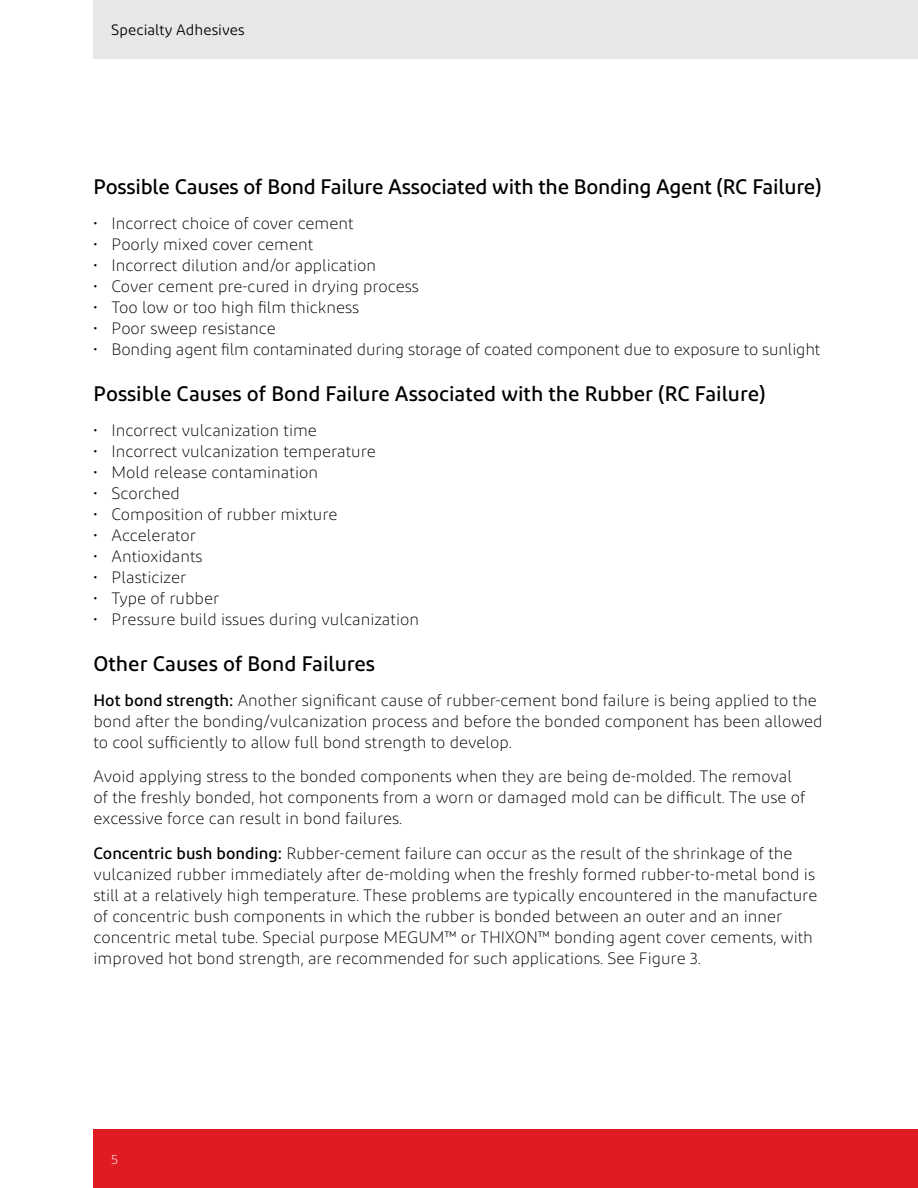
<style>
.page{position:relative;width:918px;height:1188px;background:#fff}
.page>*{position:absolute;margin:0;border:0;box-sizing:border-box;transform-origin:0 0}
.t1{font:500 21px "Diodrum";letter-spacing:-.01em;color:#000}
.t2{font:300 16.5px/21px "Diodrum";color:#000}
.t3{font:15px "Diodrum";color:#000}
.t4{font:300 13.5px "Diodrum";color:#fff}
.s1{font-weight:500}
</style>
<div class="page">
<div style="left:94px;top:1130px;width:824px;height:58px;background:#e11b22"></div>
<div style="left:94px;top:0;width:824px;height:58px;background:#e6e7e8"></div>
<p class="t3" style="left:111px;top:20px;width:135px">Specialty Adhesives</p>
<p class="t1" style="left:94px;top:174px;width:730px">Possible Causes of Bond Failure Associated with the Bonding Agent (RC Failure)</p>
<p class="t2" style="left:94px;top:212px;width:262px">• Incorrect choice of cover cement</p>
<p class="t2" style="left:94px;top:233px;width:221px">• Poorly mixed cover cement</p>
<p class="t2" style="left:94px;top:254px;width:284px">• Incorrect dilution and/or application</p>
<p class="t2" style="left:94px;top:275px;width:327px">• Cover cement pre-cured in drying process</p>
<p class="t2" style="left:94px;top:296px;width:267px">• Too low or too high film thickness</p>
<p class="t2" style="left:94px;top:317px;width:184px">• Poor sweep resistance</p>
<p class="t2" style="left:94px;top:338px;width:728px">• Bonding agent film contaminated during storage of coated component due to exposure to sunlight</p>
<p class="t1" style="left:94px;top:381px;width:674px">Possible Causes of Bond Failure Associated with the Rubber (RC Failure)</p>
<p class="t2" style="left:94px;top:419px;width:225px">• Incorrect vulcanization time</p>
<p class="t2" style="left:94px;top:440px;width:284px">• Incorrect vulcanization temperature</p>
<p class="t2" style="left:94px;top:461px;width:226px">• Mold release contamination</p>
<p class="t2" style="left:94px;top:482px;width:88px">• Scorched</p>
<p class="t2" style="left:94px;top:503px;width:245px">• Composition of rubber mixture</p>
<p class="t2" style="left:94px;top:524px;width:104px">• Accelerator</p>
<p class="t2" style="left:94px;top:545px;width:111px">• Antioxidants</p>
<p class="t2" style="left:94px;top:566px;width:94px">• Plasticizer</p>
<p class="t2" style="left:94px;top:587px;width:127px">• Type of rubber</p>
<p class="t2" style="left:94px;top:608px;width:327px">• Pressure build issues during vulcanization</p>
<p class="t1" style="left:94px;top:651px;width:283px">Other Causes of Bond Failures</p>
<p class="t2" style="left:94px;top:689px;width:731px"><span class="s1">Hot bond strength:</span> Another significant cause of rubber-cement bond failure is being applied to the bond after the bonding/vulcanization process and before the bonded component has been allowed to cool sufficiently to allow full bond strength to develop.</p>
<p class="t2" style="left:94px;top:766px;width:713px">Avoid applying stress to the bonded components when they are being de-molded. The removal of the freshly bonded, hot components from a worn or damaged mold can be difficult. The use of excessive force can result in bond failures.</p>
<p class="t2" style="left:94px;top:842px;width:725px"><span class="s1">Concentric bush bonding:</span> Rubber-cement failure can occur as the result of the shrinkage of the vulcanized rubber immediately after de-molding when the freshly formed rubber-to-metal bond is still at a relatively high temperature. These problems are typically encountered in the manufacture of concentric bush components in which the rubber is bonded between an outer and an inner concentric metal tube. Special purpose MEGUM™ or THIXON™ bonding agent cover cements, with improved hot bond strength, are recommended for such applications. See Figure 3.</p>
<p class="t4" style="left:111px;top:1151px;width:8px">5</p>
</div>
